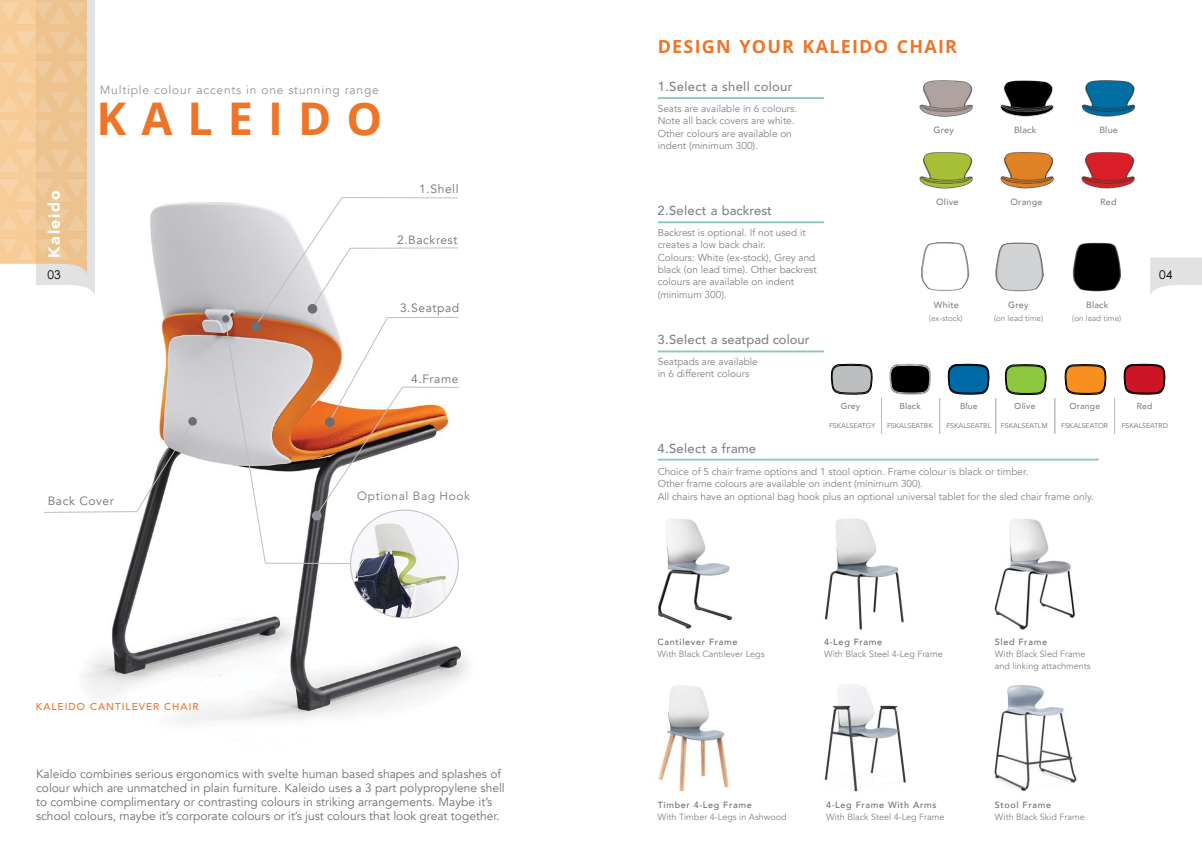
<style>
.page{position:relative;width:1202px;height:854px;background:#fff}
.page>*{position:absolute;margin:0;border:0;box-sizing:border-box;transform-origin:0 0}
.t1{font:700 45px "Open Sans";letter-spacing:.335em;color:#ee7428}
.t2{font:700 18px "Open Sans";letter-spacing:.065em;color:#ee7428}
.t3{font:900 16px "Avenir";letter-spacing:.1em;color:#fff}
.t4{font:500 13px "Avenir";color:#808285}
.t5{font:500 13px "Avenir";letter-spacing:.025em;color:#808285}
.t6{font:12px/14px "Avenir";color:#6d6e71}
.t7{font:12px "Avenir";letter-spacing:.065em;color:#939598}
.t8{font:12px "Avenir";letter-spacing:.05em;color:#6d6e71}
.t9{font:300 12px "Avenir";letter-spacing:.05em;color:#6d6e71}
.t10{font:12px "Century Gothic Pro";color:#000}
.t11{font:10px/12.4px "Avenir";color:#808285}
.t12{font:500 10px "Avenir";letter-spacing:.1em;color:#ee7428}
.t13{font:9px/12px "Avenir";color:#808285}
.t14{font:500 9px "Avenir";letter-spacing:.075em;color:#6d6e71}
.t15{font:500 9px "Avenir";letter-spacing:.025em;color:#808285}
.t16{font:500 8.6px "Avenir";letter-spacing:.025em;color:#808285}
.t17{font:8px "Avenir";color:#808285}
.t18{font:7px "Avenir";color:#6d6e71}
</style>
<div class="page">
<img style="left:84px;top:202px;width:384px;height:521px">
<svg style="left:0;top:0;width:97px;height:298px"></svg>
<svg style="left:1150px;top:257px;width:52px;height:39px"></svg>
<svg style="left:881px;top:398px;width:1px;height:36px"></svg>
<img style="left:919px;top:80px;width:217px;height:37px">
<svg style="left:1150px;top:363px;width:16px;height:31px"></svg>
<svg style="left:889px;top:371px;width:1px;height:13px"></svg>
<svg style="left:831px;top:363px;width:42px;height:31px"></svg>
<hr style="left:658px;top:97px;width:166px;height:2px;background:#8dc5c1">
<hr style="left:658px;top:350px;width:166px;height:2px;background:#8dc5c1">
<svg style="left:939px;top:400px;width:1px;height:34px"></svg>
<svg style="left:995px;top:400px;width:1px;height:34px"></svg>
<svg style="left:1054px;top:400px;width:1px;height:34px"></svg>
<svg style="left:1114px;top:400px;width:1px;height:34px"></svg>
<hr style="left:658px;top:458px;width:441px;height:2px;background:#8dc5c1">
<div style="left:222px;top:315px;width:7px;height:7px;background:#6d6e71;border-radius:50%"></div>
<hr style="left:658px;top:221px;width:166px;height:2px;background:#8dc5c1">
<img style="left:890px;top:152px;width:260px;height:248px">
<img style="left:351px;top:564px;width:107px;height:53px">
<svg style="left:44px;top:419px;width:150px;height:94px"></svg>
<div style="left:188px;top:417px;width:9px;height:8px;background:#6d6e71;border-radius:50%"></div>
<img style="left:658px;top:519px;width:75px;height:110px">
<img style="left:825px;top:518px;width:79px;height:112px">
<img style="left:994px;top:519px;width:81px;height:111px">
<img style="left:658px;top:685px;width:71px;height:107px">
<img style="left:824px;top:685px;width:82px;height:107px">
<img style="left:994px;top:685px;width:83px;height:106px">
<svg style="left:224px;top:197px;width:236px;height:367px"></svg>
<div style="left:312px;top:510px;width:10px;height:10px;background:#939598;border-radius:50%"></div>
<img style="left:0;top:0;width:87px;height:263px">
<h2 class="t2" style="left:658px;top:34px;width:301px">DESIGN YOUR KALEIDO CHAIR</h2>
<h3 class="t3" style="left:41px;top:258px;width:69px;rotate:-90deg">Kaleido</h3>
<p class="t10" style="left:48px;top:267px;width:15px">03</p>
<p class="t7" style="left:100px;top:83px;width:280px">Multiple colour accents in one stunning range</p>
<h3 class="t5" style="left:658px;top:75px;width:136px">1.Select a shell colour</h3>
<h1 class="t1" style="left:97px;top:87px;width:287px">KALEIDO</h1>
<p class="t11" style="left:658px;top:102px;width:141px">Seats are available in 6 colours.<br>Note all back covers are white.<br>Other colours are available on indent (minimum 300).</p>
<p class="t15" style="left:933px;top:122px;width:22px">Grey</p>
<p class="t15" style="left:1014px;top:122px;width:24px">Black</p>
<p class="t15" style="left:1099px;top:122px;width:20px">Blue</p>
<p class="t6" style="left:419px;top:182px;width:41px">1.Shell</p>
<p class="t8" style="left:397px;top:232px;width:62px">2.Backrest</p>
<p class="t8" style="left:400px;top:300px;width:61px">3.Seatpad</p>
<p class="t6" style="left:411px;top:371px;width:49px">4.Frame</p>
<h3 class="t4" style="left:658px;top:199px;width:116px">2.Select a backrest</h3>
<p class="t11" style="left:658px;top:226px;width:161px">Backrest is optional. If not used it creates a low back chair.<br>Colours: White (ex-stock), Grey and black (on lead time). Other backrest colours are available on indent (minimum 300).</p>
<h3 class="t4" style="left:658px;top:328px;width:153px">3.Select a seatpad colour</h3>
<p class="t11" style="left:658px;top:355px;width:102px">Seatpads are available in 6 different colours</p>
<p class="t15" style="left:936px;top:194px;width:24px">Olive</p>
<p class="t15" style="left:1010px;top:194px;width:34px">Orange</p>
<p class="t15" style="left:1100px;top:194px;width:18px">Red</p>
<p class="t15" style="left:934px;top:296px;width:27px">White</p>
<p class="t15" style="left:1008px;top:296px;width:22px">Grey</p>
<p class="t15" style="left:1086px;top:296px;width:24px">Black</p>
<p class="t17" style="left:929px;top:313px;width:35px">(ex-stock)</p>
<p class="t17" style="left:994px;top:313px;width:51px">(on lead time)</p>
<p class="t17" style="left:1072px;top:313px;width:51px">(on lead time)</p>
<p class="t10" style="left:1159px;top:267px;width:15px">04</p>
<p class="t16" style="left:841px;top:398px;width:21px">Grey</p>
<p class="t16" style="left:899px;top:398px;width:23px">Black</p>
<p class="t16" style="left:960px;top:398px;width:19px">Blue</p>
<p class="t16" style="left:1014px;top:398px;width:23px">Olive</p>
<p class="t16" style="left:1069px;top:398px;width:32px">Orange</p>
<p class="t16" style="left:1137px;top:398px;width:17px">Red</p>
<p class="t18" style="left:829px;top:421px;width:48px">FSKALSEATGY</p>
<p class="t18" style="left:887px;top:421px;width:47px">FSKALSEATBK</p>
<p class="t18" style="left:946px;top:421px;width:46px">FSKALSEATBL</p>
<p class="t18" style="left:1001px;top:421px;width:48px">FSKALSEATLM</p>
<p class="t18" style="left:1061px;top:421px;width:48px">FSKALSEATOR</p>
<p class="t18" style="left:1122px;top:421px;width:48px">FSKALSEATRD</p>
<h3 class="t5" style="left:658px;top:436px;width:100px">4.Select a frame</h3>
<p class="t11" style="left:658px;top:465px;width:372px">Choice of 5 chair frame options and 1 stool option. Frame colour is black or timber.<br>Other frame colours are available on indent (minimum 300).</p>
<p class="t8" style="left:48px;top:494px;width:68px">Back Cover</p>
<p class="t12" style="left:36px;top:698px;width:164px">KALEIDO CANTILEVER CHAIR</p>
<p class="t9" style="left:357px;top:489px;width:114px">Optional Bag Hook</p>
<p class="t11" style="left:658px;top:490px;width:438px">All chairs have an optional bag hook plus an optional universal tablet for the sled chair frame only.</p>
<p class="t14" style="left:658px;top:633px;width:81px">Cantilever Frame</p>
<p class="t13" style="left:658px;top:647px;width:109px">With Black Cantilever Legs</p>
<p class="t14" style="left:824px;top:633px;width:60px">4-Leg Frame</p>
<p class="t13" style="left:824px;top:647px;width:120px">With Black Steel 4-Leg Frame</p>
<p class="t14" style="left:995px;top:634px;width:54px">Sled Frame</p>
<p class="t13" style="left:995px;top:647px;width:97px">With Black Sled Frame and linking attachments</p>
<p class="t6" style="left:36px;top:766px;width:470px">Kaleido combines serious ergonomics with svelte human based shapes and splashes of colour which are unmatched in plain furniture. Kaleido uses a 3 part polypropylene shell to combine complimentary or contrasting colours in striking arrangements. Maybe it’s school colours, maybe it’s corporate colours or it’s just colours that look great together.</p>
<p class="t14" style="left:658px;top:797px;width:96px">Timber 4-Leg Frame</p>
<p class="t13" style="left:658px;top:811px;width:130px">With Timber 4-Legs in Ashwood</p>
<p class="t14" style="left:826px;top:796px;width:112px">4-Leg Frame With Arms</p>
<p class="t13" style="left:826px;top:810px;width:120px">With Black Steel 4-Leg Frame</p>
<p class="t14" style="left:995px;top:796px;width:58px">Stool Frame</p>
<p class="t13" style="left:995px;top:810px;width:91px">With Black Skid Frame</p>
</div>
